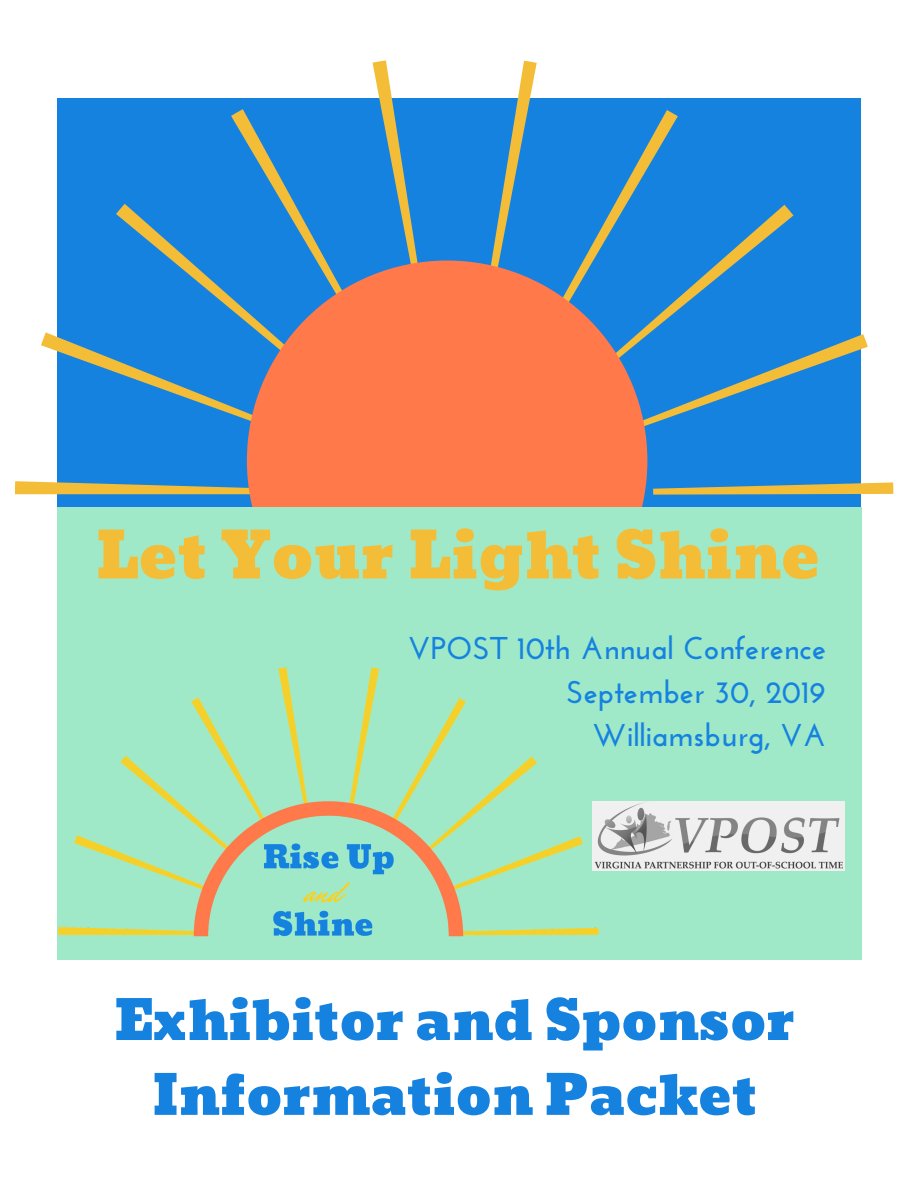
<style>
.page{position:relative;width:918px;height:1188px;background:#fff}
.page>*{position:absolute;margin:0;border:0;box-sizing:border-box;transform-origin:0 0}
.t1{font:63px "Bevan";color:#f4bd38}
.t2{font:54px/74.8px "Bevan";color:#1682e0;text-align:center}
.t3{font:700 31.5px/43.7px "Josefin Sans";color:#1682e0;text-align:right}
</style>
<div class="page">
<svg style="left:15px;top:60px;width:878px;height:435px;fill:#1682e0"></svg>
<svg style="left:247px;top:261px;width:400px;height:247px;background:#d97b63"></svg>
<div style="left:57px;top:508px;width:804px;height:452px;background:#9fe9c8"></div>
<img style="left:608px;top:801px;width:237px;height:70px">
<img style="left:58px;top:667px;width:550px;height:270px">
<h1 class="t1" style="left:95px;top:506px;width:727px">Let Your Light Shine</h1>
<p class="t3" style="left:408px;top:629px;width:420px">VPOST 10th Annual Conference<br>September 30, 2019<br>Williamsburg, VA</p>
<h2 class="t2" style="left:114px;top:984px;width:682px">Exhibitor and Sponsor<br>Information Packet</h2>
</div>
